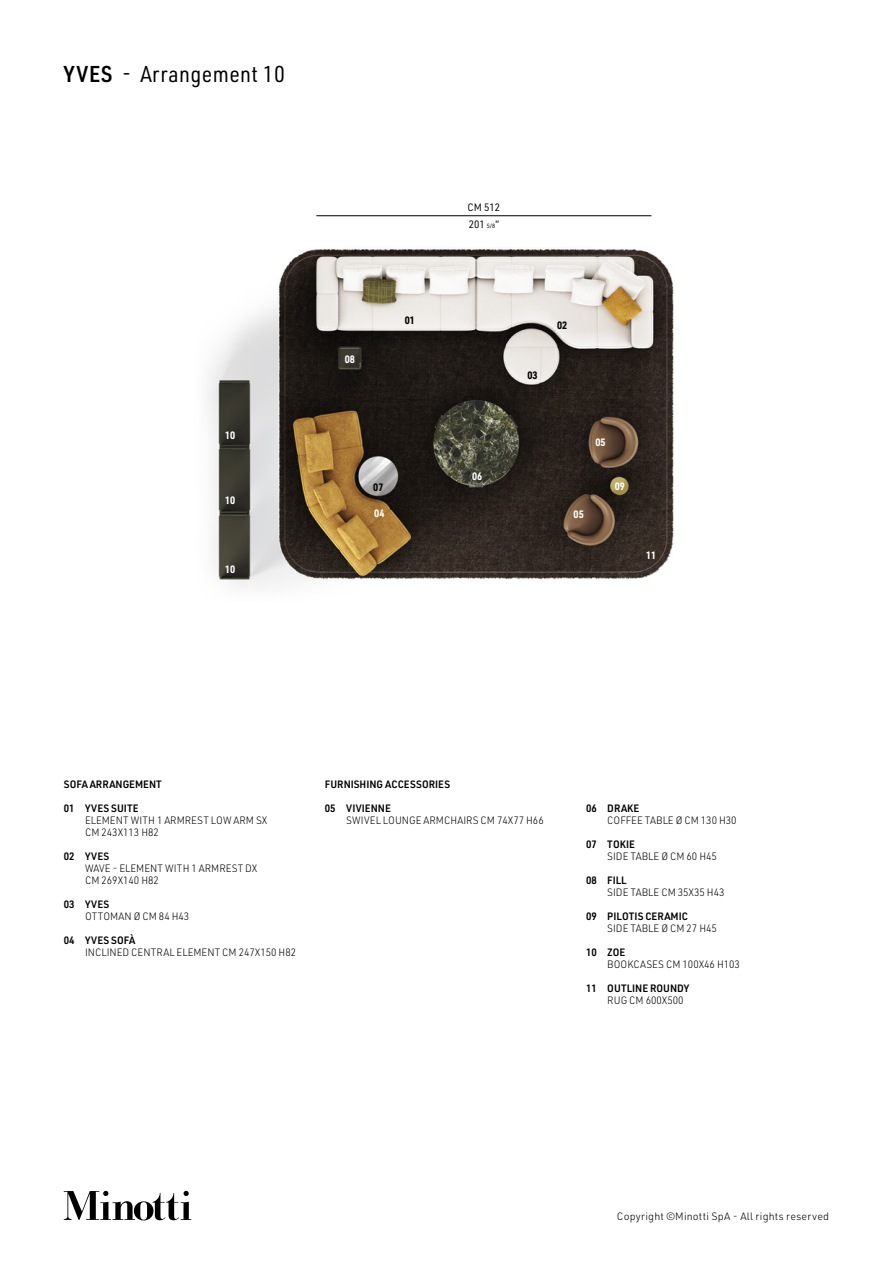
<style>
.page{position:relative;width:893px;height:1263px;background:#fff}
.page>*{position:absolute;margin:0;border:0;box-sizing:border-box;transform-origin:0 0}
.t1{font:22.5px "URWDIN Semi Cond";letter-spacing:.02em;color:#000}
.t2{font:300 10.5px/12px "URWDIN";color:#000;scale:.95 1}
.t3{font:600 10.5px "URWDIN";color:#000;scale:.95 1}
.t4{font:300 10.5px "URWDIN";letter-spacing:.02em;color:#000}
.t5{font:700 10.5px "URWDIN";color:#fff;scale:.9 1}
.t6{font:10.5px/16.5px "URWDIN";color:#000;scale:.95 1}
.t7{font:700 10.5px "URWDIN";color:#000;scale:.9 1}
.s1{font-weight:600}
.s2{font-size:6px}
</style>
<div class="page">
<svg style="left:64px;top:1191px;width:127px;height:29px"></svg>
<img style="left:207px;top:215px;width:467px;height:373px">
<hr style="left:316px;top:215px;width:335px;height:1px;background:#000">
<h1 class="t1" style="left:64px;top:59px;width:223px"><span class="s1">YVES</span> - Arrangement 10</h1>
<p class="t5" style="left:225px;top:428px;width:13px">10</p>
<p class="t5" style="left:225px;top:493px;width:13px">10</p>
<p class="t5" style="left:225px;top:562px;width:13px">10</p>
<p class="t6" style="left:468px;top:199px;width:36px">CM 512<br>201 <span class="s2">5/8</span>”</p>
<p class="t5" style="left:345px;top:352px;width:13px">08</p>
<p class="t7" style="left:405px;top:313px;width:13px">01</p>
<p class="t7" style="left:527px;top:368px;width:13px">03</p>
<p class="t7" style="left:557px;top:318px;width:13px">02</p>
<p class="t5" style="left:472px;top:469px;width:13px">06</p>
<p class="t5" style="left:595px;top:435px;width:13px">05</p>
<p class="t7" style="left:373px;top:480px;width:13px">07</p>
<p class="t5" style="left:615px;top:479px;width:13px">09</p>
<p class="t5" style="left:374px;top:505px;width:13px">04</p>
<p class="t5" style="left:574px;top:507px;width:13px">05</p>
<p class="t5" style="left:646px;top:548px;width:13px">11</p>
<p class="t3" style="left:64px;top:777px;width:105px">SOFA ARRANGEMENT</p>
<p class="t3" style="left:64px;top:801px;width:80px">01 YVES SUITE</p>
<p class="t2" style="left:85px;top:814px;width:194px">ELEMENT WITH 1 ARMREST LOW ARM SX<br>CM 243X113 H82</p>
<p class="t3" style="left:64px;top:849px;width:49px">02 YVES</p>
<p class="t2" style="left:85px;top:862px;width:183px">WAVE - ELEMENT WITH 1 ARMREST DX<br>CM 269X140 H82</p>
<p class="t3" style="left:64px;top:897px;width:49px">03 YVES</p>
<p class="t2" style="left:85px;top:910px;width:111px">OTTOMAN Ø CM 84 H43</p>
<p class="t3" style="left:64px;top:933px;width:77px">04 YVES SOFÀ</p>
<p class="t2" style="left:85px;top:946px;width:224px">INCLINED CENTRAL ELEMENT CM 247X150 H82</p>
<p class="t3" style="left:325px;top:777px;width:133px">FURNISHING ACCESSORIES</p>
<p class="t3" style="left:325px;top:801px;width:71px">05 VIVIENNE</p>
<p class="t2" style="left:346px;top:814px;width:209px">SWIVEL LOUNGE ARMCHAIRS CM 74X77 H66</p>
<p class="t3" style="left:586px;top:801px;width:58px">06 DRAKE</p>
<p class="t2" style="left:607px;top:814px;width:138px">COFFEE TABLE Ø CM 130 H30</p>
<p class="t3" style="left:586px;top:837px;width:53px">07 TOKIE</p>
<p class="t2" style="left:607px;top:850px;width:117px">SIDE TABLE Ø CM 60 H45</p>
<p class="t3" style="left:586px;top:873px;width:44px">08 FILL</p>
<p class="t2" style="left:607px;top:886px;width:125px">SIDE TABLE CM 35X35 H43</p>
<p class="t3" style="left:586px;top:909px;width:109px">09 PILOTIS CERAMIC</p>
<p class="t2" style="left:607px;top:922px;width:117px">SIDE TABLE Ø CM 27 H45</p>
<p class="t3" style="left:586px;top:945px;width:43px">10 ZOE</p>
<p class="t2" style="left:607px;top:958px;width:141px">BOOKCASES CM 100X46 H103</p>
<p class="t3" style="left:586px;top:981px;width:110px">11 OUTLINE ROUNDY</p>
<p class="t2" style="left:607px;top:994px;width:82px">RUG CM 600X500</p>
<p class="t4" style="left:617px;top:1210px;width:214px">Copyright ©Minotti SpA - All rights reserved</p>
</div>
